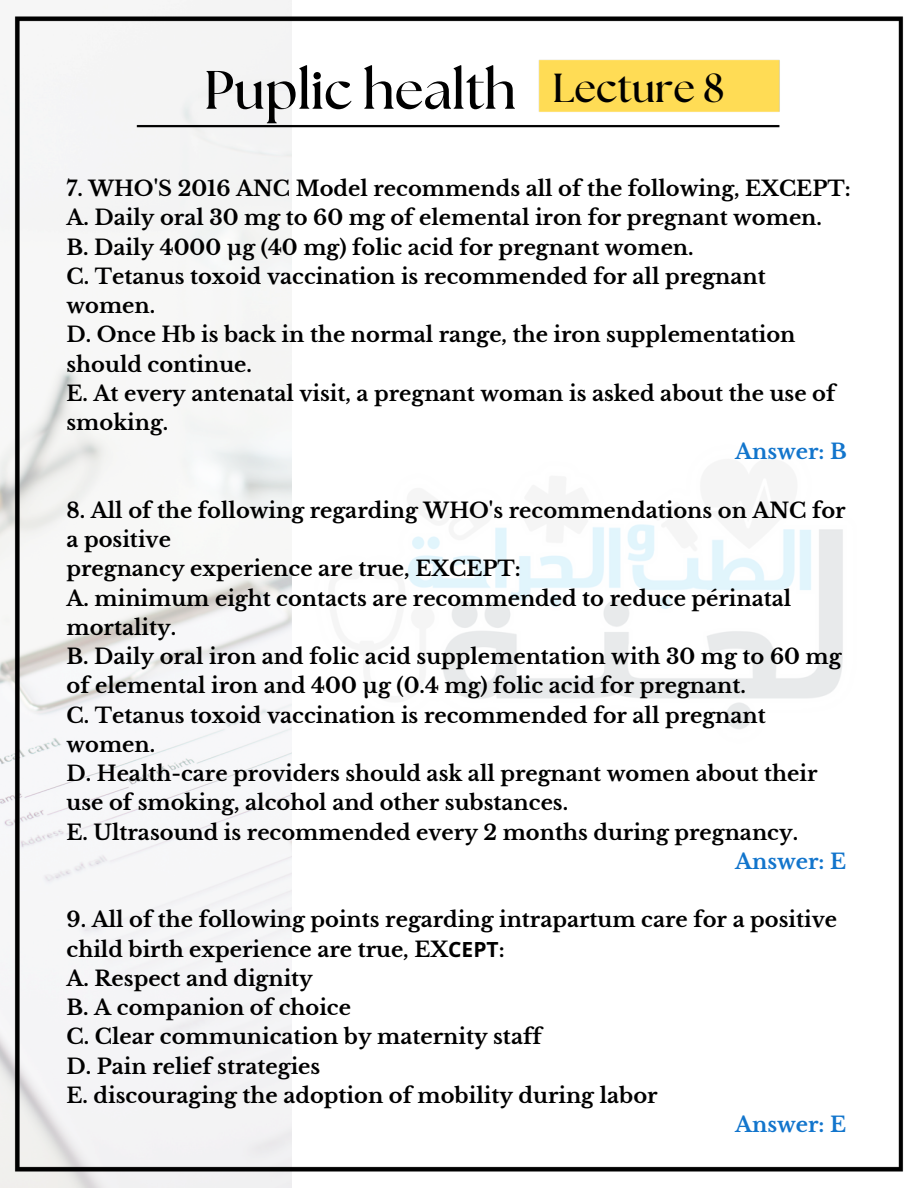
<style>
.page{position:relative;width:918px;height:1188px;background:#fff}
.page>*{position:absolute;margin:0;border:0;box-sizing:border-box;transform-origin:0 0}
.t1{font:700 54px "The Seasons";color:#000}
.t2{font:700 40.5px "The Seasons";color:#000}
.t3{font:700 21px/29.2px "Libre Baskerville";color:#000}
.t4{font:700 21px "Libre Baskerville";color:#1275cc}
.s1{font-family:"Noto Sans"}
</style>
<div class="page">
<img style="left:0;top:0;width:291px;height:1188px">
<img style="left:7px;top:9px;width:897px;height:1169px">
<p class="t1" style="left:204px;top:66px;width:313px">Puplic health</p>
<h2 class="t2" style="left:552px;top:70px;width:174px">Lecture 8</h2>
<h1 class="t3" style="left:67px;top:174px;width:786px">7. WHO'S 2016 ANC Model recommends all of the following, EXCEPT:</h1>
<p class="t3" style="left:67px;top:204px;width:757px">A. Daily oral 30 mg to 60 mg of elemental iron for pregnant women.</p>
<p class="t3" style="left:67px;top:233px;width:629px">B. Daily 4000 µg (40 mg) folic acid for pregnant women.</p>
<p class="t3" style="left:67px;top:262px;width:701px">C. Tetanus toxoid vaccination is recommended for all pregnant women.</p>
<p class="t3" style="left:67px;top:321px;width:730px">D. Once Hb is back in the normal range, the iron supplementation should continue.</p>
<p class="t3" style="left:67px;top:379px;width:770px">E. At every antenatal visit, a pregnant woman is asked about the use of smoking.</p>
<p class="t4" style="left:735px;top:439px;width:113px">Answer: B</p>
<p class="t3" style="left:67px;top:496px;width:781px">8. All of the following regarding WHO's recommendations on ANC for a positive</p>
<p class="t3" style="left:67px;top:555px;width:456px">pregnancy experience are true, EXCEPT:</p>
<p class="t3" style="left:67px;top:584px;width:726px">A. minimum eight contacts are recommended to reduce périnatal mortality.</p>
<p class="t3" style="left:67px;top:642px;width:777px">B. Daily oral iron and folic acid supplementation with 30 mg to 60 mg of elemental iron and 400 µg (0.4 mg) folic acid for pregnant.</p>
<p class="t3" style="left:67px;top:701px;width:701px">C. Tetanus toxoid vaccination is recommended for all pregnant women.</p>
<p class="t3" style="left:67px;top:759px;width:753px">D. Health-care providers should ask all pregnant women about their use of smoking, alcohol and other substances.</p>
<p class="t3" style="left:67px;top:818px;width:733px">E. Ultrasound is recommended every 2 months during pregnancy.</p>
<p class="t4" style="left:735px;top:849px;width:113px">Answer: E</p>
<p class="t3" style="left:67px;top:906px;width:772px">9. All of the following points regarding intrapartum care for a positive child birth experience are true, EX<span class="s1">СЕРТ</span>:</p>
<p class="t3" style="left:67px;top:964px;width:248px">A. Respect and dignity</p>
<p class="t3" style="left:67px;top:993px;width:286px">B. A companion of choice</p>
<p class="t3" style="left:67px;top:1023px;width:477px">C. Clear communication by maternity staff</p>
<p class="t3" style="left:67px;top:1052px;width:255px">D. Pain relief strategies</p>
<p class="t3" style="left:67px;top:1081px;width:593px">E. discouraging the adoption of mobility during labor</p>
<p class="t4" style="left:735px;top:1112px;width:113px">Answer: E</p>
</div>
